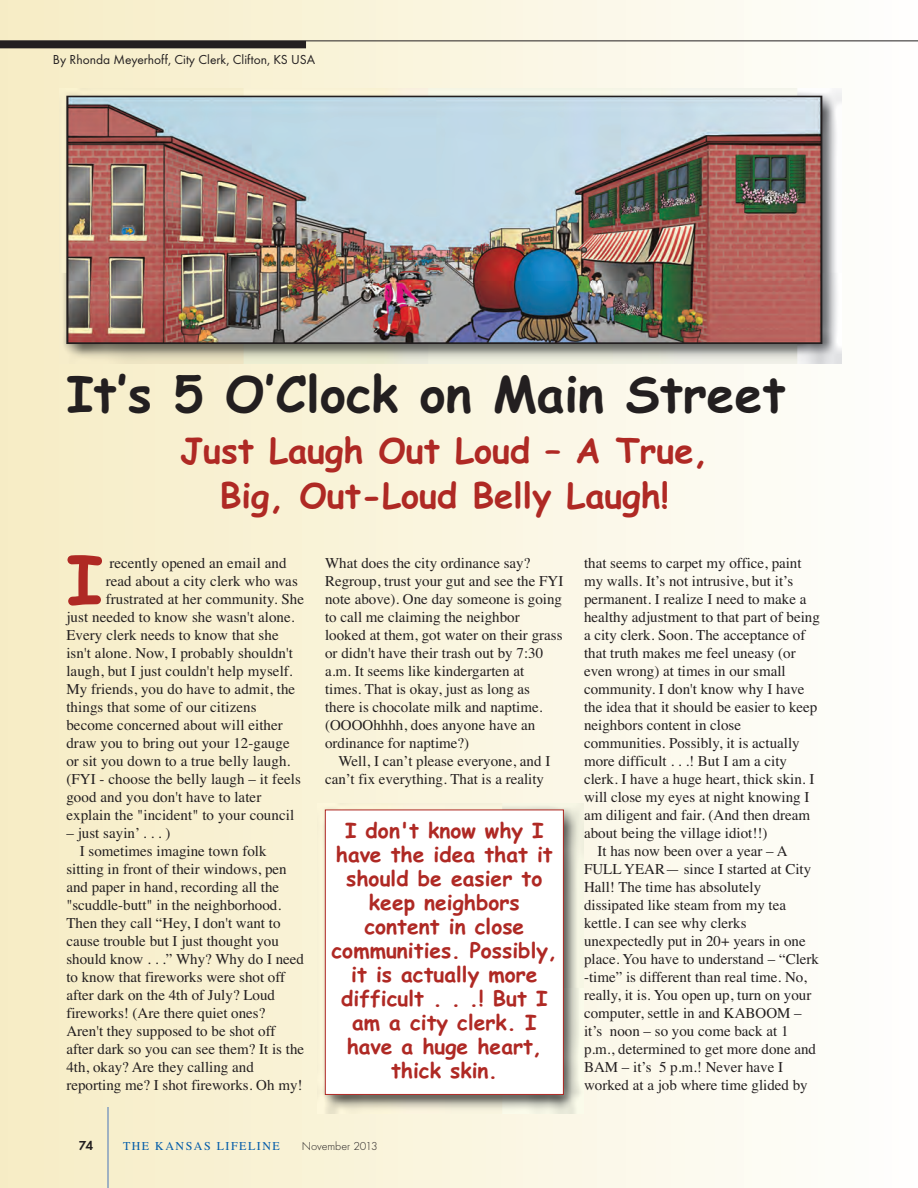
<style>
.page{position:relative;width:918px;height:1188px;background:#fff}
.page>*{position:absolute;margin:0;border:0;box-sizing:border-box;transform-origin:0 0}
.t1{font:700 67.5px "Comic Sans MS";color:#af2924}
.t2{font:700 49.5px "Comic Sans MS";color:#231f20}
.t3{font:700 34.5px/44.5px "Comic Sans MS";color:#af2924;text-align:center}
.t4{font:700 21px/24px "Comic Sans MS";color:#af2924;text-align:center}
.t5{font:15px/18px "Times";color:#231f20}
.t6{font:13.5px "Futura T";color:#231f20}
.t7{font:600 13.5px "Futura T";color:#231f20}
.t8{font:12px "Times";letter-spacing:.125em;color:#015ba9}
.t9{font:300 12px "Futura T";color:#231f20}
</style>
<div class="page">
<div style="left:0;top:0;width:918px;height:1188px;background:linear-gradient(to right,#f6ecc4,#fefefd)"></div>
<img style="left:318px;top:803px;width:265px;height:311px">
<div style="left:326px;top:810px;width:237px;height:284px;background:#fff"></div>
<div style="left:325px;top:810px;width:239px;height:285px;border:1px solid #af2924"></div>
<img style="left:60px;top:89px;width:781px;height:274px">
<img style="left:69px;top:99px;width:750px;height:242px">
<div style="left:66px;top:96px;width:756px;height:248px;border:2px solid #231f20"></div>
<hr style="left:108px;top:1107px;width:1px;height:81px;background:#4975b9">
<hr style="left:0;top:40px;width:918px;height:1px;background:#231f20">
<div style="left:0;top:41px;width:306px;height:7px;background:#231f20"></div>
<p class="t6" style="left:53px;top:54px;width:264px">By Rhonda Meyerhoff, City Clerk, Clifton, KS USA</p>
<h2 class="t2" style="left:66px;top:373px;width:721px">It’s 5 O’Clock on Main Street</h2>
<h3 class="t3" style="left:180px;top:432px;width:530px">Just Laugh Out Loud – A True,<br>Big, Out-Loud Belly Laugh!</h3>
<h1 class="t1" style="left:66px;top:552px;width:38px">I</h1>
<p class="t5" style="left:109px;top:555px;width:179px">recently opened an email and</p>
<p class="t5" style="left:106px;top:573px;width:194px">read about a city clerk who was</p>
<p class="t5" style="left:106px;top:591px;width:200px">frustrated at her community. She</p>
<p class="t5" style="left:66px;top:609px;width:230px">just needed to know she wasn't alone.</p>
<p class="t5" style="left:66px;top:627px;width:214px">Every clerk needs to know that she</p>
<p class="t5" style="left:66px;top:645px;width:228px">isn't alone. Now, I probably shouldn't</p>
<p class="t5" style="left:66px;top:663px;width:228px">laugh, but I just couldn't help myself.</p>
<p class="t5" style="left:66px;top:681px;width:230px">My friends, you do have to admit, the</p>
<p class="t5" style="left:66px;top:699px;width:192px">things that some of our citizens</p>
<p class="t5" style="left:66px;top:717px;width:218px">become concerned about will either</p>
<p class="t5" style="left:66px;top:735px;width:225px">draw you to bring out your 12-gauge</p>
<p class="t5" style="left:66px;top:753px;width:226px">or sit you down to a true belly laugh.</p>
<p class="t5" style="left:66px;top:771px;width:236px">(FYI - choose the belly laugh – it feels</p>
<p class="t5" style="left:66px;top:789px;width:197px">good and you don't have to later</p>
<p class="t5" style="left:66px;top:807px;width:229px">explain the "incident" to your council</p>
<p class="t5" style="left:66px;top:825px;width:106px">– just sayin’ . . . )</p>
<p class="t5" style="left:80px;top:843px;width:188px">I sometimes imagine town folk</p>
<p class="t5" style="left:66px;top:861px;width:222px">sitting in front of their windows, pen</p>
<p class="t5" style="left:66px;top:879px;width:214px">and paper in hand, recording all the</p>
<p class="t5" style="left:66px;top:897px;width:216px">"scuddle-butt" in the neighborhood.</p>
<p class="t5" style="left:66px;top:915px;width:216px">Then they call “Hey, I don't want to</p>
<p class="t5" style="left:66px;top:933px;width:214px">cause trouble but I just thought you</p>
<p class="t5" style="left:66px;top:951px;width:239px">should know . . .” Why? Why do I need</p>
<p class="t5" style="left:66px;top:969px;width:220px">to know that fireworks were shot off</p>
<p class="t5" style="left:66px;top:987px;width:210px">after dark on the 4th of July? Loud</p>
<p class="t5" style="left:66px;top:1005px;width:201px">fireworks! (Are there quiet ones?</p>
<p class="t5" style="left:66px;top:1023px;width:211px">Aren't they supposed to be shot off</p>
<p class="t5" style="left:66px;top:1041px;width:239px">after dark so you can see them? It is the</p>
<p class="t5" style="left:66px;top:1059px;width:189px">4th, okay? Are they calling and</p>
<p class="t5" style="left:66px;top:1077px;width:238px">reporting me? I shot fireworks. Oh my!</p>
<p class="t5" style="left:325px;top:555px;width:240px">What does the city ordinance say?<br>Regroup, trust your gut and see the FYI note above). One day someone is going to call me claiming the neighbor looked at them, got water on their grass or didn't have their trash out by 7:30 a.m. It seems like kindergarten at times. That is okay, just as long as there is chocolate milk and naptime. (OOOOhhhh, does anyone have an ordinance for naptime?)</p>
<p class="t5" style="left:325px;top:753px;width:227px;text-indent:14px">Well, I can’t please everyone, and I can’t fix everything. That is a reality</p>
<h3 class="t4" style="left:332px;top:820px;width:227px">I don't know why I have the idea that it should be easier to keep neighbors content in close communities. Possibly, it is actually more difficult . . .! But I am a city clerk. I have a huge heart, thick skin.</h3>
<p class="t7" style="left:79px;top:1140px;width:16px">74</p>
<p class="t8" style="left:123px;top:1142px;width:158px">THE KANSAS LIFELINE</p>
<p class="t9" style="left:302px;top:1141px;width:78px">November 2013</p>
<p class="t5" style="left:584px;top:555px;width:219px">that seems to carpet my office, paint</p>
<p class="t5" style="left:584px;top:573px;width:211px">my walls. It’s not intrusive, but it’s</p>
<p class="t5" style="left:584px;top:591px;width:224px">permanent. I realize I need to make a</p>
<p class="t5" style="left:584px;top:609px;width:237px">healthy adjustment to that part of being</p>
<p class="t5" style="left:584px;top:627px;width:223px">a city clerk. Soon. The acceptance of</p>
<p class="t5" style="left:584px;top:645px;width:213px">that truth makes me feel uneasy (or</p>
<p class="t5" style="left:584px;top:663px;width:203px">even wrong) at times in our small</p>
<p class="t5" style="left:584px;top:681px;width:222px">community. I don't know why I have</p>
<p class="t5" style="left:584px;top:699px;width:235px">the idea that it should be easier to keep</p>
<p class="t5" style="left:584px;top:717px;width:159px">neighbors content in close</p>
<p class="t5" style="left:584px;top:735px;width:217px">communities. Possibly, it is actually</p>
<p class="t5" style="left:584px;top:753px;width:205px">more difficult . . .! But I am a city</p>
<p class="t5" style="left:584px;top:771px;width:232px">clerk. I have a huge heart, thick skin. I</p>
<p class="t5" style="left:584px;top:789px;width:227px">will close my eyes at night knowing I</p>
<p class="t5" style="left:584px;top:807px;width:228px">am diligent and fair. (And then dream</p>
<p class="t5" style="left:584px;top:825px;width:185px">about being the village idiot!!)</p>
<p class="t5" style="left:598px;top:843px;width:191px">It has now been over a year – A</p>
<p class="t5" style="left:584px;top:861px;width:229px">FULL YEAR— since I started at City</p>
<p class="t5" style="left:584px;top:879px;width:179px">Hall! The time has absolutely</p>
<p class="t5" style="left:584px;top:897px;width:204px">dissipated like steam from my tea</p>
<p class="t5" style="left:584px;top:915px;width:164px">kettle. I can see why clerks</p>
<p class="t5" style="left:584px;top:933px;width:223px">unexpectedly put in 20+ years in one</p>
<p class="t5" style="left:584px;top:951px;width:236px">place. You have to understand – “Clerk</p>
<p class="t5" style="left:584px;top:969px;width:225px">-time” is different than real time. No,</p>
<p class="t5" style="left:584px;top:987px;width:229px">really, it is. You open up, turn on your</p>
<p class="t5" style="left:584px;top:1005px;width:219px">computer, settle in and KABOOM –</p>
<p class="t5" style="left:584px;top:1023px;width:206px">it’s noon – so you come back at 1</p>
<p class="t5" style="left:584px;top:1041px;width:234px">p.m., determined to get more done and</p>
<p class="t5" style="left:584px;top:1059px;width:201px">BAM – it’s 5 p.m.! Never have I</p>
<p class="t5" style="left:584px;top:1077px;width:225px">worked at a job where time glided by</p>
</div>
